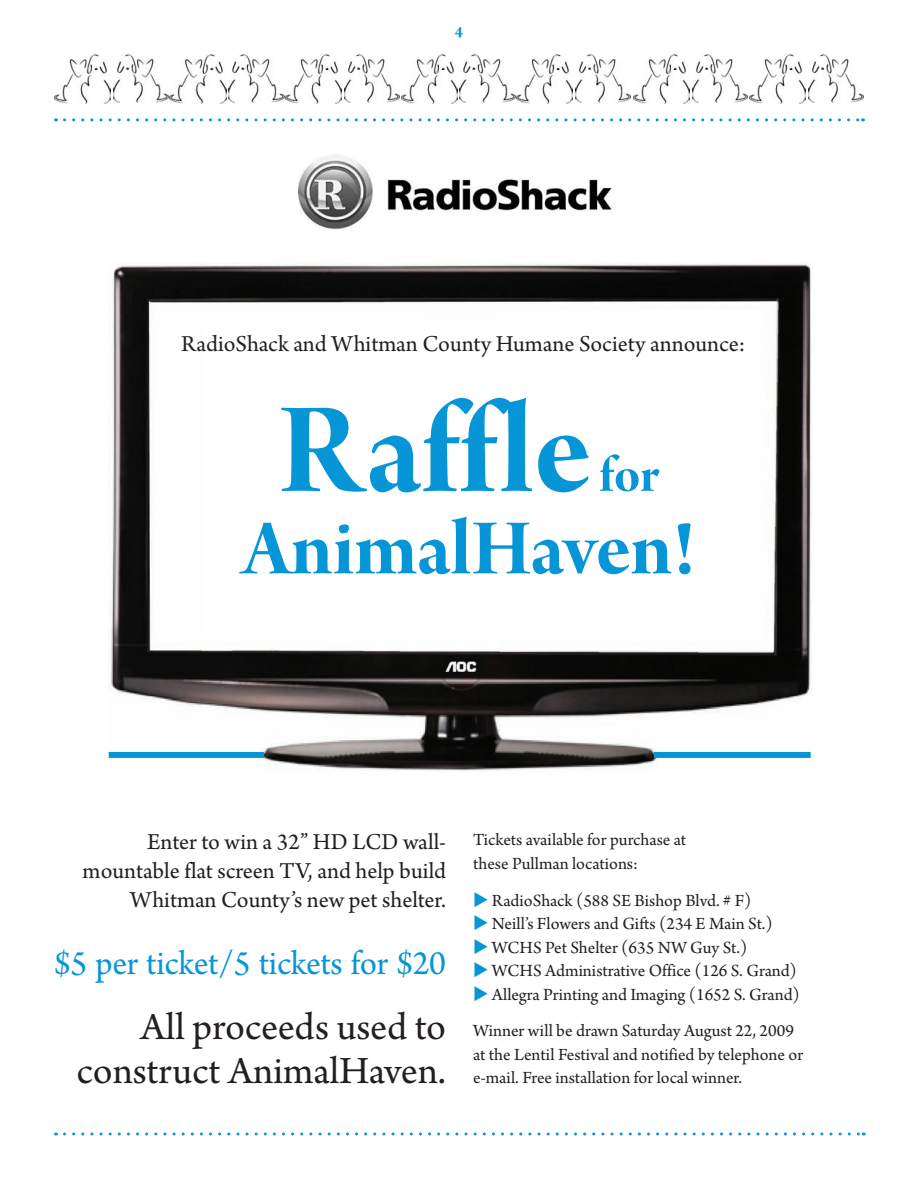
<style>
.page{position:relative;width:918px;height:1188px;background:#fff}
.page>*{position:absolute;margin:0;border:0;box-sizing:border-box;transform-origin:0 0}
.t1{font:137.7px "Arno Pro Bold Display";letter-spacing:.01em;color:#0696d7}
.t2{font:84px "Arno Pro Bold Display";letter-spacing:-.005em;color:#0696d7}
.t3{font:54px "Arno Pro Bold Display";color:#0696d7}
.t4{font:40.5px "Arno Pro";color:#231f20}
.t5{font:36px "Arno Pro";letter-spacing:-.01em;color:#0696d7}
.t6{font:24px/29px "Arno Pro";color:#231f20;text-align:right}
.t7{font:18px/23.4px "Arno Pro";color:#231f20}
.Body_Copy{font:700 16.5px "Arno Pro";color:#0696d7}
.s1{color:#0696d7}
</style>
<div class="page">
<svg style="left:64px;top:1132px;width:800px;height:4px"></svg>
<svg style="left:64px;top:118px;width:799px;height:3px"></svg>
<img style="left:113px;top:54px;width:113px;height:49px">
<img style="left:229px;top:54px;width:112px;height:49px">
<img style="left:344px;top:54px;width:55px;height:48px">
<img style="left:401px;top:54px;width:56px;height:49px">
<img style="left:460px;top:54px;width:55px;height:48px">
<img style="left:517px;top:54px;width:56px;height:49px">
<img style="left:576px;top:54px;width:55px;height:48px">
<img style="left:55px;top:54px;width:56px;height:49px">
<img style="left:634px;top:54px;width:56px;height:49px">
<img style="left:692px;top:54px;width:114px;height:49px">
<img style="left:808px;top:54px;width:55px;height:48px">
<img style="left:298px;top:155px;width:314px;height:75px">
<img style="left:109px;top:264px;width:704px;height:507px">
<div style="left:204px;top:321px;width:529px;height:312px;background:#fff"></div>
<div style="left:109px;top:752px;width:155px;height:6px;background:#0696d7"></div>
<div style="left:654px;top:752px;width:157px;height:6px;background:#0696d7"></div>
<p class="Body_Copy" style="left:455px;top:22px;width:10px">4</p>
<p class="t6" style="left:181px;top:330px;width:566px">RadioShack and Whitman County Humane Society announce:</p>
<p class="t1" style="left:278px;top:373px;width:315px">Raffle</p>
<p class="t3" style="left:599px;top:445px;width:61px">for</p>
<p class="t2" style="left:242px;top:502px;width:454px">AnimalHaven!</p>
<p class="t6" style="left:83px;top:829px;width:365px">Enter to win a 32” HD LCD wall&shy;mountable flat screen TV, and help build<br>Whitman County’s new pet shelter.</p>
<p class="t5" style="left:54px;top:943px;width:394px">$5 per ticket/5 tickets for $20</p>
<p class="t4" style="left:141px;top:1004px;width:307px">All proceeds used to</p>
<p class="t4" style="left:77px;top:1048px;width:371px">construct AnimalHaven.</p>
<p class="t7" style="left:473px;top:829px;width:215px">Tickets available for purchase at</p>
<p class="t7" style="left:473px;top:852px;width:166px">these Pullman locations:</p>
<p class="t7" style="left:473px;top:889px;width:280px"><span class="s1">◆</span> RadioShack (588 SE Bishop Blvd. # F)</p>
<p class="t7" style="left:473px;top:913px;width:301px"><span class="s1">◆</span> Neill’s Flowers and Gifts (234 E Main St.)</p>
<p class="t7" style="left:473px;top:936px;width:276px"><span class="s1">◆</span> WCHS Pet Shelter (635 NW Guy St.)</p>
<p class="t7" style="left:473px;top:960px;width:325px"><span class="s1">◆</span> WCHS Administrative Office (126 S. Grand)</p>
<p class="t7" style="left:473px;top:983px;width:328px"><span class="s1">◆</span> Allegra Printing and Imaging (1652 S. Grand)</p>
<p class="t7" style="left:473px;top:1020px;width:332px">Winner will be drawn Saturday August 22, 2009 at the Lentil Festival and notified by telephone or e-mail. Free installation for local winner.</p>
</div>
